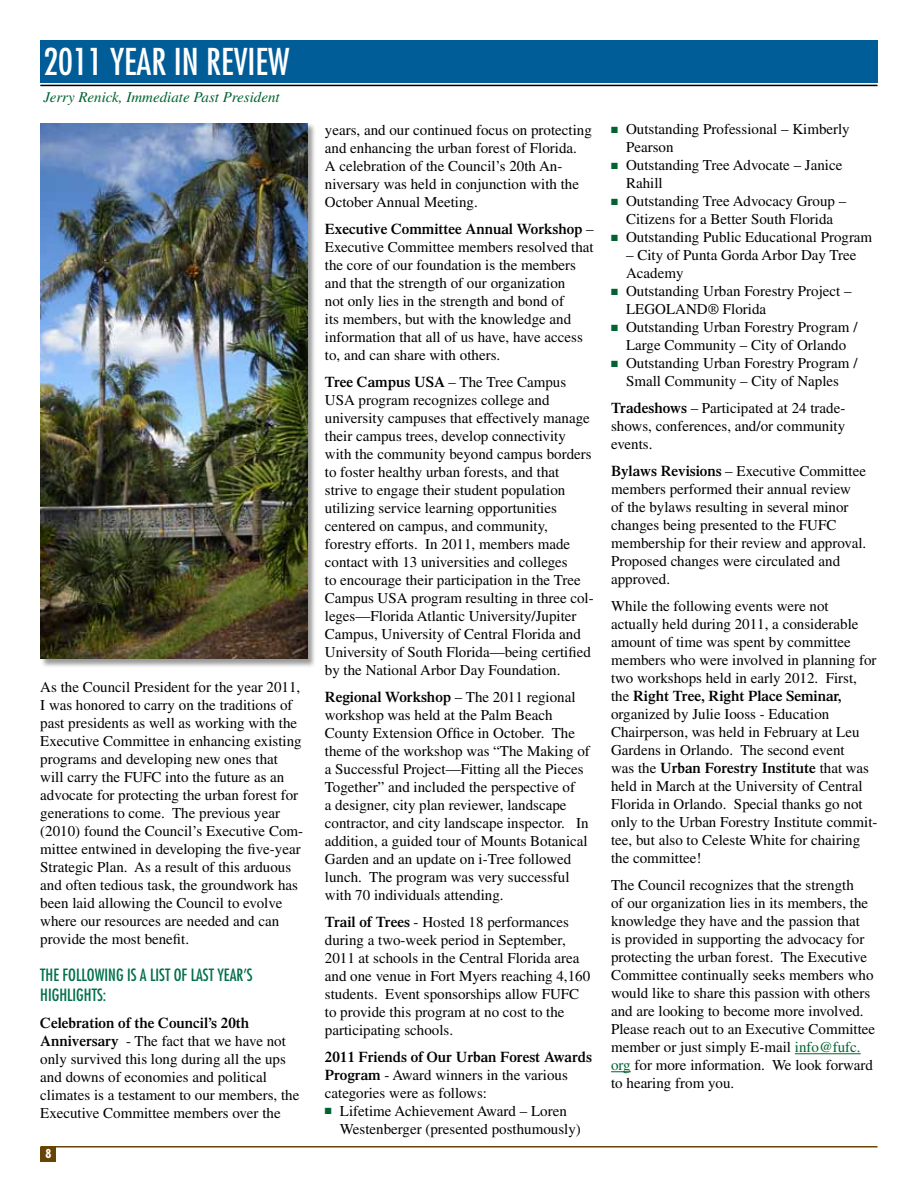
<style>
.page{position:relative;width:918px;height:1188px;background:#fff}
.page>*{position:absolute;margin:0;border:0;box-sizing:border-box;transform-origin:0 0}
.t1{font:condensed 36px "Futura";color:#fff}
.t2{font:condensed 16.5px "Futura";color:#00704a}
.t3{font:15px/18px "Times";color:#000}
.t4{font:italic 15px "Times";color:#006330}
.t5{font:700 condensed 12px "Futura";color:#fff}
.s1{font-weight:600}
.s2{color:#006330}
</style>
<div class="page">
<hr style="left:40px;top:1146px;width:838px;height:2px;background:#674404">
<div style="left:40px;top:1147px;width:16px;height:15px;background:#674404"></div>
<div style="left:40px;top:40px;width:838px;height:43px;background:#005d98"></div>
<hr style="left:40px;top:85px;width:838px;height:1px;background:#000">
<hr style="left:795px;top:1053px;width:66px;height:1px;background:#006330">
<svg style="left:611px;top:1071px;width:20px;height:1px"></svg>
<div style="left:40px;top:123px;width:276px;height:545px;background:#000;opacity:.4"></div>
<img style="left:40px;top:123px;width:267px;height:536px">
<h1 class="t1" style="left:43px;top:39px;width:247px">2011 YEAR IN REVIEW</h1>
<p class="t4" style="left:43px;top:89px;width:238px">Jerry Renick, Immediate Past President</p>
<p class="t3" style="left:40px;top:678px;width:264px">As the Council President for the year 2011, I was honored to carry on the traditions of past presidents as well as working with the Executive Committee in enhancing existing programs and developing new ones that will carry the FUFC into the future as an advocate for protecting the urban forest for generations to come. The previous year (2010) found the Council’s Executive Com&shy;mittee entwined in developing the five-year Strategic Plan. As a result of this arduous and often tedious task, the groundwork has been laid allowing the Council to evolve where our resources are needed and can provide the most benefit.</p>
<p class="t2" style="left:40px;top:965px;width:30px">THE FOLLOWING</p>
<p class="t2" style="left:127px;top:965px;width:71px">ISALIST OFLAST</p>
<p class="t2" style="left:218px;top:965px;width:35px">YEAR’S</p>
<p class="t2" style="left:40px;top:985px;width:8px">HIGHLIGHTS</p>
<p class="t2" style="left:103px;top:985px;width:5px">:</p>
<p class="t3" style="left:40px;top:1014px;width:261px"><span class="s1">Celebration of the Council’s 20th Anniversary</span> - The fact that we have not only survived this long during all the ups and downs of economies and political climates is a testament to our members, the Executive Committee members over the</p>
<p class="t5" style="left:46px;top:1146px;width:7px">8</p>
<p class="t3" style="left:325px;top:121px;width:269px">years, and our continued focus on protecting and enhancing the urban forest of Florida.<br>A celebration of the Council’s 20th An&shy;niversary was held in conjunction with the October Annual Meeting.</p>
<p class="t3" style="left:325px;top:220px;width:270px"><span class="s1">Executive Committee Annual Workshop</span> – Executive Committee members resolved that the core of our foundation is the members and that the strength of our organization<br>not only lies in the strength and bond of<br>its members, but with the knowledge and information that all of us have, have access to, and can share with others.</p>
<p class="t3" style="left:325px;top:373px;width:270px"><span class="s1">Tree Campus USA</span> – The Tree Campus USA program recognizes college and university campuses that effectively manage their campus trees, develop connectivity with the community beyond campus borders to foster healthy urban forests, and that strive to engage their student population utilizing service learning opportunities centered on campus, and community, forestry efforts. In 2011, members made contact with 13 universities and colleges<br>to encourage their participation in the Tree Campus USA program resulting in three col&shy;leges—Florida Atlantic University/Jupiter Campus, University of Central Florida and University of South Florida—being certified by the National Arbor Day Foundation.</p>
<p class="t3" style="left:325px;top:688px;width:267px"><span class="s1">Regional Workshop</span> – The 2011 regional workshop was held at the Palm Beach County Extension Office in October. The theme of the workshop was “The Making of a Successful Project—Fitting all the Pieces Together” and included the perspective of<br>a designer, city plan reviewer, landscape contractor, and city landscape inspector. In addition, a guided tour of Mounts Botanical Garden and an update on i-Tree followed lunch. The program was very successful with 70 individuals attending.</p>
<p class="t3" style="left:325px;top:913px;width:267px"><span class="s1">Trail of Trees</span> - Hosted 18 performances during a two-week period in September, 2011 at schools in the Central Florida area and one venue in Fort Myers reaching 4,160 students. Event sponsorships allow FUFC to provide this program at no cost to the participating schools.</p>
<p class="t3" style="left:325px;top:1048px;width:269px"><span class="s1">2011 Friends of Our Urban Forest Awards<br>Program</span> - Award winners in the various categories were as follows:</p>
<p class="t3" style="left:340px;top:1102px;width:242px;text-indent:-15px"><span class="s2">■</span> Lifetime Achievement Award – Loren<br>Westenberger (presented posthumously)</p>
<p class="t3" style="left:626px;top:120px;width:225px;text-indent:-15px"><span class="s2">■</span> Outstanding Professional – Kimberly<br>Pearson</p>
<p class="t3" style="left:626px;top:156px;width:218px;text-indent:-15px"><span class="s2">■</span> Outstanding Tree Advocate – Janice<br>Rahill</p>
<p class="t3" style="left:611px;top:192px;width:237px;text-align:center"><span class="s2">■</span> Outstanding Tree Advocacy Group –<br>Citizens for a Better South Florida</p>
<p class="t3" style="left:611px;top:228px;width:263px"><span class="s2">■</span> Outstanding Public Educational Program</p>
<p class="t3" style="left:626px;top:246px;width:232px">– City of Punta Gorda Arbor Day Tree<br>Academy</p>
<p class="t3" style="left:626px;top:282px;width:227px;text-indent:-15px"><span class="s2">■</span> Outstanding Urban Forestry Project –<br>LEGOLAND® Florida</p>
<p class="t3" style="left:611px;top:318px;width:248px;text-align:center"><span class="s2">■</span> Outstanding Urban Forestry Program /<br>Large Community – City of Orlando</p>
<p class="t3" style="left:611px;top:354px;width:248px;text-align:center"><span class="s2">■</span> Outstanding Urban Forestry Program /<br>Small Community – City of Naples</p>
<p class="t3" style="left:611px;top:399px;width:236px;text-align:justify"><span class="s1">Tradeshows</span> – Participated at 24 trade&shy;shows, conferences, and/or community events.</p>
<p class="t3" style="left:611px;top:462px;width:257px"><span class="s1">Bylaws Revisions</span> – Executive Committee members performed their annual review of the bylaws resulting in several minor changes being presented to the FUFC membership for their review and approval.<br>Proposed changes were circulated and approved.</p>
<p class="t3" style="left:611px;top:597px;width:268px">While the following events were not actually held during 2011, a considerable amount of time was spent by committee members who were involved in planning for two workshops held in early 2012. First, the <span class="s1">Right Tree, Right Place Seminar, </span>organized by Julie Iooss - Education Chairperson, was held in February at Leu Gardens in Orlando. The second event<br>was the <span class="s1">Urban Forestry Institute</span> that was held in March at the University of Central Florida in Orlando. Special thanks go not only to the Urban Forestry Institute commit&shy;tee, but also to Celeste White for chairing the committee!</p>
<p class="t3" style="left:611px;top:876px;width:266px">The Council recognizes that the strength<br>of our organization lies in its members, the knowledge they have and the passion that<br>is provided in supporting the advocacy for protecting the urban forest. The Executive Committee continually seeks members who would like to share this passion with others and are looking to become more involved.<br>Please reach out to an Executive Committee member or just simply E-mail <span class="s2">info@fufc. org</span> for more information. We look forward to hearing from you.</p>
</div>
